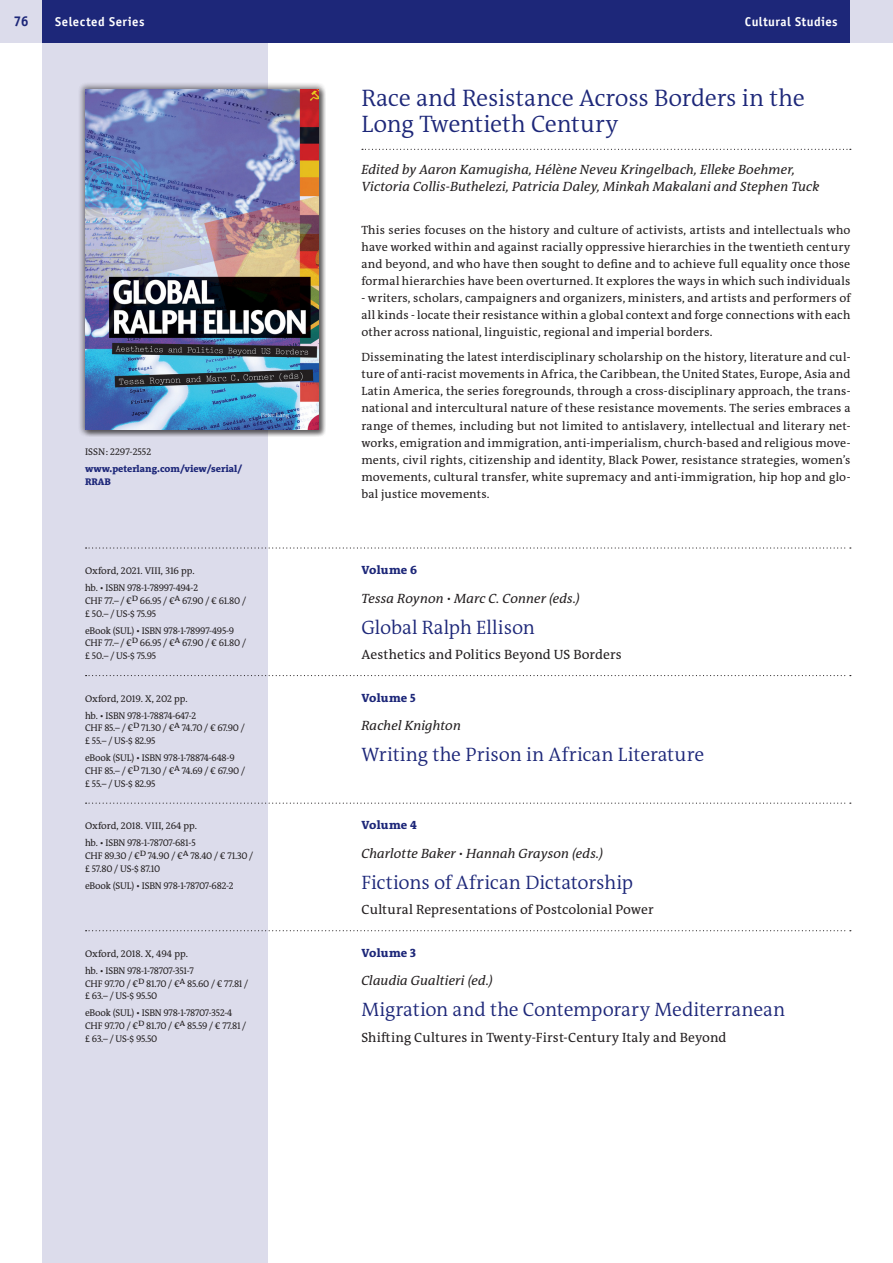
<style>
.page{position:relative;width:893px;height:1263px;background:#fff}
.page>*{position:absolute;margin:0;border:0;box-sizing:border-box;transform-origin:0 0}
.Reihentitel{font:300 24px/25.5px "The Antiqua B W4";letter-spacing:-.01em;color:#1d2779}
._110___Titel__S{font:300 19.5px "The Antiqua B W4";color:#1d2779}
.t1{font:700 14.25px "Officina Sans";color:#1d2779}
._120___Untertitel__S{font:13.5px "The Antiqua B W5 Plain";letter-spacing:.005em;color:#231f20}
.Reihenherausgeber{font:italic 13.5px/17px "The Antiqua B W5 Plain";letter-spacing:.005em;color:#231f20}
._100___Autor__S{font:italic 13.5px "The Antiqua B W5 Plain";letter-spacing:.005em;color:#231f20}
.t2{font:700 12.75px "Officina Sans";letter-spacing:.035em;color:#fff}
.Reihentext{font:12px/17px "The Antiqua B W5 Plain";letter-spacing:.015em;color:#231f20;text-align:justify}
._099___Reihenband{font:800 12px "The Antiqua B W8";letter-spacing:.015em;color:#1d2779}
._230___Preise__S{font:9.75px/12.8px "The Antiqua B W5 Plain";letter-spacing:-.02em;color:#231f20}
._220___ISBN__S{font:9.75px "The Antiqua B W5 Plain";letter-spacing:-.02em;color:#231f20}
._200___Ort_Jahr_Umfa{font:9.75px "The Antiqua B W5 Plain";color:#231f20}
.t3{font:800 9.75px/12.8px "The Antiqua B W8";color:#1d2779}
.ISSN{font:9.75px "The Antiqua B W5 Plain";color:#231f20}
.s1{font-size:10.5px}
</style>
<div class="page">
<div style="left:43px;top:43px;width:225px;height:1220px;background:#dcdceb"></div>
<div style="left:0;top:0;width:893px;height:43px;background:#dcdceb"></div>
<div style="left:43px;top:0;width:807px;height:43px;background:#1d2779"></div>
<div style="left:77px;top:82px;width:250px;height:355px;background:#231f20;opacity:.3"></div>
<img style="left:85px;top:89px;width:234px;height:340px">
<svg style="left:362px;top:149px;width:489px;height:1px"></svg>
<svg style="left:86px;top:547px;width:765px;height:2px"></svg>
<svg style="left:86px;top:675px;width:765px;height:1px"></svg>
<svg style="left:86px;top:802px;width:765px;height:2px"></svg>
<svg style="left:86px;top:930px;width:765px;height:1px"></svg>
<p class="t1" style="left:14px;top:13px;width:17px">76</p>
<p class="t2" style="left:55px;top:14px;width:91px">Selected Series</p>
<p class="t2" style="left:745px;top:14px;width:94px">Cultural Studies</p>
<p class="ISSN" style="left:85px;top:445px;width:68px">ISSN: 2297-2552</p>
<p class="t3" style="left:85px;top:462px;width:159px">www.peterlang.com/view/serial/<br>RRAB</p>
<p class="_200___Ort_Jahr_Umfa" style="left:85px;top:564px;width:110px">Oxford, 2021. VIII, 316 pp.</p>
<p class="_220___ISBN__S" style="left:85px;top:581px;width:114px">hb. • ISBN 978-1-78997-494-2</p>
<p class="_230___Preise__S" style="left:85px;top:594px;width:163px">CHF 77.– / €D 66.95 / €A 67.90 / € 61.80 / £ 50.– / US-$ 75.95</p>
<p class="_220___ISBN__S" style="left:85px;top:624px;width:151px">eBook (SUL) • ISBN 978-1-78997-495-9</p>
<p class="_230___Preise__S" style="left:85px;top:637px;width:163px">CHF 77.– / €D 66.95 / €A 67.90 / € 61.80 / £ 50.– / US-$ 75.95</p>
<p class="_200___Ort_Jahr_Umfa" style="left:85px;top:692px;width:103px">Oxford, 2019. X, 202 pp.</p>
<p class="_220___ISBN__S" style="left:85px;top:709px;width:113px">hb. • ISBN 978-1-78874-647-2</p>
<p class="_230___Preise__S" style="left:85px;top:722px;width:161px">CHF 85.– / €D 71.30 / €A 74.70 / € 67.90 / £ 55.– / US-$ 82.95</p>
<p class="_220___ISBN__S" style="left:85px;top:752px;width:151px">eBook (SUL) • ISBN 978-1-78874-648-9</p>
<p class="_230___Preise__S" style="left:85px;top:764px;width:162px">CHF 85.– / €D 71.30 / €A 74.69 / € 67.90 / £ 55.– / US-$ 82.95</p>
<p class="_200___Ort_Jahr_Umfa" style="left:85px;top:820px;width:113px">Oxford, 2018. VIII, 264 pp.</p>
<p class="_220___ISBN__S" style="left:85px;top:837px;width:112px">hb. • ISBN 978-1-78707-681-5</p>
<p class="_230___Preise__S" style="left:85px;top:849px;width:170px">CHF 89.30 / €D 74.90 / €A 78.40 / € 71.30 / £ 57.80 / US-$ 87.10</p>
<p class="_220___ISBN__S" style="left:85px;top:879px;width:150px">eBook (SUL) • ISBN 978-1-78707-682-2</p>
<p class="_200___Ort_Jahr_Umfa" style="left:85px;top:947px;width:103px">Oxford, 2018. X, 494 pp.</p>
<p class="_220___ISBN__S" style="left:85px;top:964px;width:110px">hb. • ISBN 978-1-78707-351-7</p>
<p class="_230___Preise__S" style="left:85px;top:977px;width:165px">CHF 97.70 / €D 81.70 / €A 85.60 / € 77.81 / £ 63.– / US-$ 95.50</p>
<p class="_220___ISBN__S" style="left:85px;top:1007px;width:149px">eBook (SUL) • ISBN 978-1-78707-352-4</p>
<p class="_230___Preise__S" style="left:85px;top:1019px;width:163px">CHF 97.70 / €D 81.70 / €A 85.59 / € 77.81 / £ 63.– / US-$ 95.50</p>
<p class="Reihentitel" style="left:361px;top:86px;width:445px">Race and Resistance Across Borders in the<br>Long Twentieth Century</p>
<p class="Reihenherausgeber" style="left:361px;top:161px;width:459px">Edited by Aaron Kamugisha, Hélène Neveu Kringelbach, Elleke Boehmer,<br>Victoria Collis-Buthelezi, Patricia Daley, Minkah Makalani and Stephen Tuck</p>
<p class="Reihentext" style="left:361px;top:221px;width:491px">This series focuses on the history and culture of activists, artists and intellectuals who have worked within and against racially oppressive hierarchies in the twentieth century and beyond, and who have then sought to define and to achieve full equality once those formal hierarchies have been overturned. It explores the ways in which such individuals</p>
<p class="Reihentext" style="left:361px;top:289px;width:491px">- writers, scholars, campaigners and organizers, ministers, and artists and performers of all kinds - locate their resistance within a global context and forge connections with each other across national, linguistic, regional and imperial borders.</p>
<p class="Reihentext" style="left:361px;top:349px;width:491px">Disseminating the latest interdisciplinary scholarship on the history, literature and cul&shy;ture of anti-racist movements in Africa, the Caribbean, the United States, Europe, Asia and Latin America, the series foregrounds, through a cross-disciplinary approach, the trans&shy;national and intercultural nature of these resistance movements. The series embraces a range of themes, including but not limited to antislavery, intellectual and literary net&shy;works, emigration and immigration, anti-imperialism, church-based and religious move&shy;ments, civil rights, citizenship and identity, Black Power, resistance strategies, women’s movements, cultural transfer, white supremacy and anti-immigration, hip hop and glo&shy;bal justice movements.</p>
<p class="_099___Reihenband" style="left:361px;top:562px;width:57px">Volume 6</p>
<p class="_100___Autor__S" style="left:361px;top:589px;width:220px">Tessa Roynon <span class="s1">•</span> Marc C. Conner (eds.)</p>
<p class="_110___Titel__S" style="left:361px;top:614px;width:175px">Global Ralph Ellison</p>
<p class="_120___Untertitel__S" style="left:361px;top:646px;width:262px">Aesthetics and Politics Beyond US Borders</p>
<p class="_099___Reihenband" style="left:361px;top:690px;width:56px">Volume 5</p>
<p class="_100___Autor__S" style="left:361px;top:717px;width:101px">Rachel Knighton</p>
<p class="_110___Titel__S" style="left:361px;top:742px;width:344px">Writing the Prison in African Literature</p>
<p class="_099___Reihenband" style="left:361px;top:817px;width:57px">Volume 4</p>
<p class="_100___Autor__S" style="left:361px;top:844px;width:243px">Charlotte Baker <span class="s1">•</span> Hannah Grayson (eds.)</p>
<p class="_110___Titel__S" style="left:361px;top:870px;width:273px">Fictions of African Dictatorship</p>
<p class="_120___Untertitel__S" style="left:361px;top:901px;width:294px">Cultural Representations of Postcolonial Power</p>
<p class="_099___Reihenband" style="left:361px;top:945px;width:56px">Volume 3</p>
<p class="_100___Autor__S" style="left:361px;top:972px;width:133px">Claudia Gualtieri (ed.)</p>
<p class="_110___Titel__S" style="left:361px;top:997px;width:425px">Migration and the Contemporary Mediterranean</p>
<p class="_120___Untertitel__S" style="left:361px;top:1029px;width:367px">Shifting Cultures in Twenty-First-Century Italy and Beyond</p>
</div>
